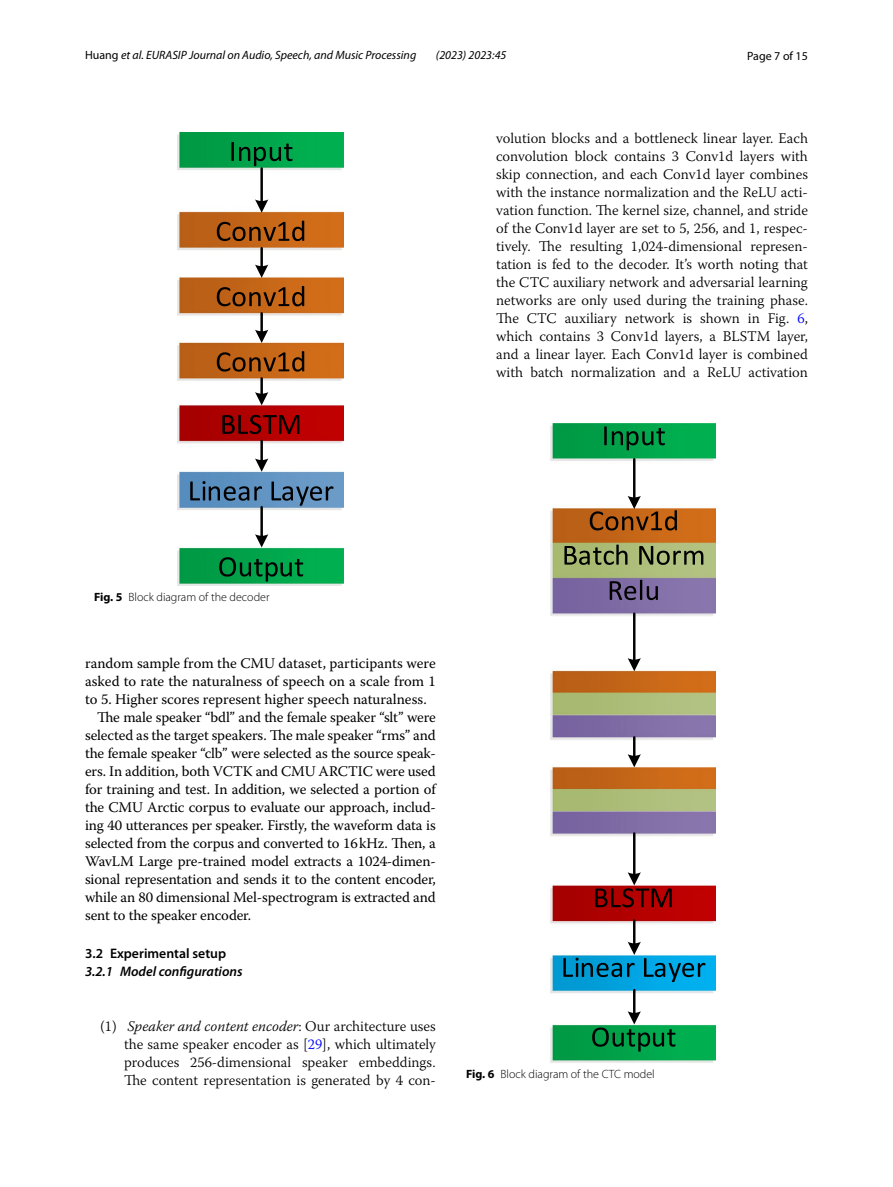
<style>
.page{position:relative;width:893px;height:1187px;background:#fff}
.page>*{position:absolute;margin:0;border:0;box-sizing:border-box;transform-origin:0 0}
.t1{font:300 14.7px/18px "Warnock Pro";color:#000;text-align:justify}
.t2{font:14.7px "Warnock Pro";letter-spacing:-.01em;color:#000}
.t3{font:italic 600 13.8px "Myriad Pro";color:#000}
.t4{font:600 13.8px "Myriad Pro";color:#000}
.t5{font:italic 12px "Myriad Pro";color:#000}
.t6{font:300 12px "Myriad Pro";color:#000}
.t7{font:12px "Myriad Pro";color:#000}
.s1{font-style:normal}
.s2{color:#00f}
.s3{font-weight:700}
.s4{font-style:italic}
</style>
<div class="page">
<img style="left:177px;top:133px;width:166px;height:452px">
<svg style="left:231px;top:142px;width:61px;height:24px"></svg>
<svg style="left:217px;top:221px;width:87px;height:20px;background:#8d4911"></svg>
<svg style="left:222px;top:415px;width:77px;height:19px"></svg>
<svg style="left:219px;top:557px;width:84px;height:24px;background:#007b38"></svg>
<hr style="left:260px;top:168px;width:3px;height:35px;background:#000">
<svg style="left:255px;top:199px;width:13px;height:14px"></svg>
<svg style="left:190px;top:481px;width:143px;height:24px;background:#4b7398"></svg>
<hr style="left:260px;top:441px;width:3px;height:20px;background:#000">
<svg style="left:255px;top:458px;width:13px;height:13px"></svg>
<hr style="left:260px;top:507px;width:3px;height:30px;background:#000">
<svg style="left:255px;top:534px;width:13px;height:13px"></svg>
<svg style="left:217px;top:286px;width:87px;height:20px;background:#8e4911"></svg>
<svg style="left:217px;top:351px;width:87px;height:20px;background:#8f4a11"></svg>
<hr style="left:260px;top:248px;width:3px;height:20px;background:#000">
<svg style="left:255px;top:264px;width:13px;height:14px"></svg>
<hr style="left:260px;top:313px;width:3px;height:20px;background:#000">
<svg style="left:255px;top:330px;width:13px;height:13px"></svg>
<hr style="left:260px;top:378px;width:3px;height:17px;background:#000">
<svg style="left:255px;top:392px;width:13px;height:13px"></svg>
<img style="left:550px;top:424px;width:165px;height:639px">
<svg style="left:604px;top:426px;width:61px;height:24px"></svg>
<svg style="left:564px;top:544px;width:139px;height:21px;background:#7d8958"></svg>
<svg style="left:610px;top:579px;width:48px;height:21px"></svg>
<hr style="left:633px;top:459px;width:2px;height:40px;background:#000">
<svg style="left:590px;top:496px;width:87px;height:34px"></svg>
<hr style="left:633px;top:613px;width:2px;height:48px;background:#000">
<svg style="left:628px;top:658px;width:13px;height:13px"></svg>
<hr style="left:633px;top:737px;width:2px;height:20px;background:#000">
<svg style="left:628px;top:754px;width:13px;height:13px"></svg>
<hr style="left:633px;top:833px;width:2px;height:42px;background:#000">
<svg style="left:595px;top:872px;width:77px;height:35px"></svg>
<hr style="left:633px;top:920px;width:2px;height:24px;background:#000">
<svg style="left:563px;top:941px;width:142px;height:40px"></svg>
<hr style="left:633px;top:990px;width:2px;height:24px;background:#000">
<svg style="left:592px;top:1011px;width:83px;height:40px"></svg>
<p class="t5" style="left:85px;top:48px;width:333px"><span class="s1">Huang</span> et al. EURASIP Journal on Audio, Speech, and Music Processing</p>
<p class="t5" style="left:436px;top:48px;width:72px">(2023) 2023:45</p>
<p class="t7" style="left:747px;top:48px;width:62px">Page 7 of 15</p>
<p class="t1" style="left:496px;top:128px;width:313px">volution blocks and a bottleneck linear layer. Each convolution block contains 3 Conv1d layers with skip connection, and each Conv1d layer combines with the instance normalization and the ReLU acti&shy;vation function. The kernel size, channel, and stride of the Conv1d layer are set to 5, 256, and 1, respec&shy;tively. The resulting 1,024-dimensional represen&shy;tation is fed to the decoder. It’s worth noting that the CTC auxiliary network and adversarial learning networks are only used during the training phase.<br>The CTC auxiliary network is shown in Fig. <span class="s2">6</span>, which contains 3 Conv1d layers, a BLSTM layer, and a linear layer. Each Conv1d layer is combined with batch normalization and a ReLU activation</p>
<p class="t6" style="left:94px;top:590px;width:177px"><span class="s3">Fig. 5</span> Block diagram of the decoder</p>
<p class="t2" style="left:85px;top:654px;width:352px">random sample from the CMU dataset, participants were</p>
<p class="t2" style="left:85px;top:672px;width:352px">asked to rate the naturalness of speech on a scale from 1</p>
<p class="t2" style="left:85px;top:690px;width:343px">to 5. Higher scores represent higher speech naturalness.</p>
<p class="t2" style="left:97px;top:708px;width:340px">The male speaker “bdl” and the female speaker “slt” were</p>
<p class="t2" style="left:85px;top:726px;width:352px">selected as the target speakers. The male speaker “rms” and</p>
<p class="t2" style="left:85px;top:744px;width:352px">the female speaker “clb” were selected as the source speak-</p>
<p class="t2" style="left:85px;top:762px;width:352px">ers. In addition, both VCTK and CMU ARCTIC were used</p>
<p class="t2" style="left:85px;top:780px;width:352px">for training and test. In addition, we selected a portion of</p>
<p class="t2" style="left:85px;top:798px;width:352px">the CMU Arctic corpus to evaluate our approach, includ-</p>
<p class="t2" style="left:85px;top:816px;width:352px">ing 40 utterances per speaker. Firstly, the waveform data is</p>
<p class="t2" style="left:85px;top:834px;width:352px">selected from the corpus and converted to 16kHz. Then, a</p>
<p class="t2" style="left:85px;top:852px;width:352px">WavLM Large pre-trained model extracts a 1024-dimen-</p>
<p class="t2" style="left:85px;top:870px;width:352px">sional representation and sends it to the content encoder,</p>
<p class="t2" style="left:85px;top:888px;width:352px">while an 80 dimensional Mel-spectrogram is extracted and</p>
<p class="t2" style="left:85px;top:906px;width:168px">sent to the speaker encoder.</p>
<p class="t4" style="left:85px;top:944px;width:143px">3.2 Experimental setup</p>
<p class="t3" style="left:85px;top:962px;width:159px">3.2.1 Model configurations</p>
<p class="t1" style="left:124px;top:1016px;width:313px;text-indent:-24px">(1) <span class="s4">Speaker and content encoder</span>: Our architecture uses the same speaker encoder as [<span class="s2">29</span>], which ultimately produces 256-dimensional speaker embeddings.<br>The content representation is generated by 4 con-</p>
<p class="t6" style="left:466px;top:1067px;width:190px"><span class="s3">Fig. 6</span> Block diagram of the CTC model</p>
</div>
